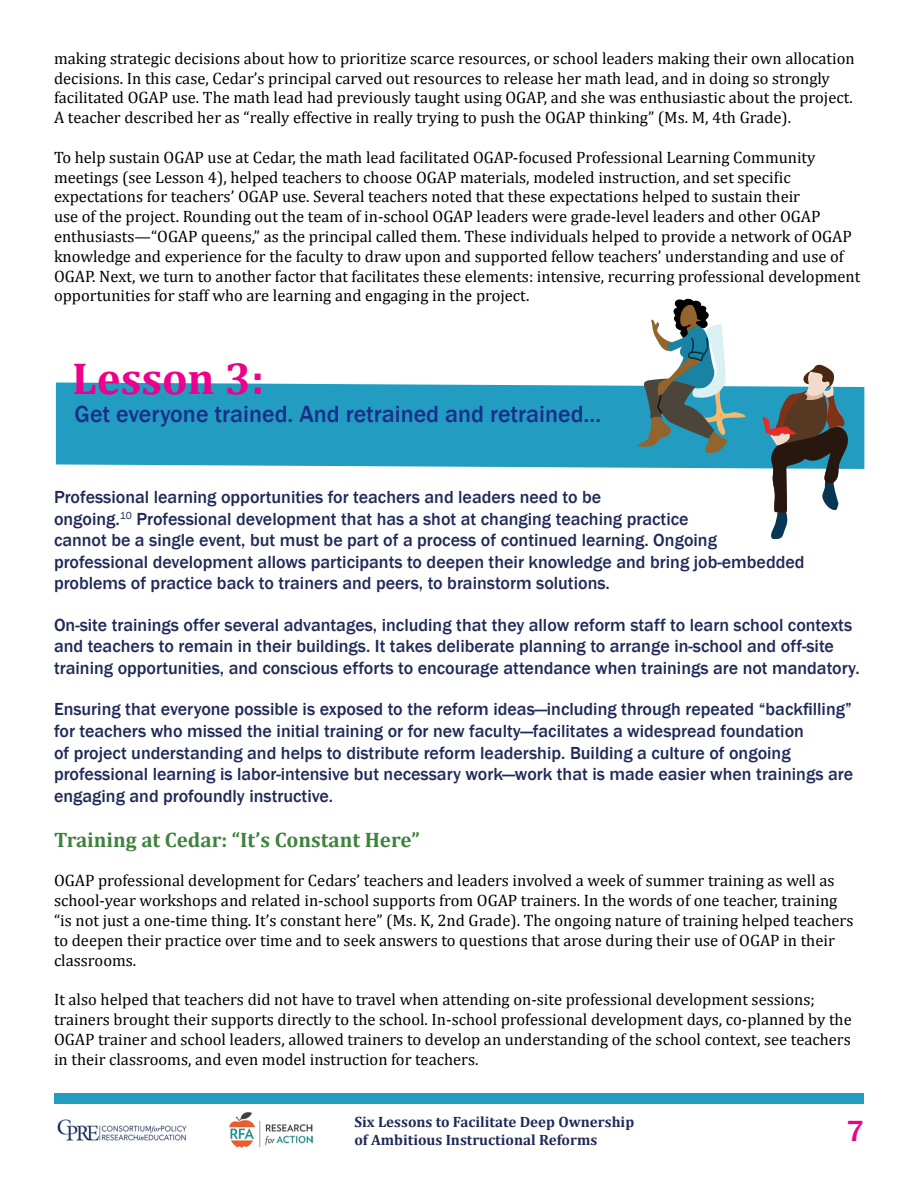
<style>
.page{position:relative;width:918px;height:1188px;background:#fff}
.page>*{position:absolute;margin:0;border:0;box-sizing:border-box;transform-origin:0 0}
.t1{font:700 45px "Cambria";color:#ec008c}
.t2{font:500 30px "Franklin Gothic";color:#ec008c}
.t3{font:500 24px "Franklin Gothic";color:#18308a}
.t4{font:700 21px "Cambria";color:#3f823d}
.t5{font:500 18px/21.6px "Franklin Gothic";color:#1f2a58}
.t6{font:16.5px/19.8px "Cambria";color:#000}
.t7{font:700 15px/18px "Cambria";color:#1f2a58}
</style>
<div class="page">
<div style="left:54px;top:1094px;width:810px;height:10px;background:#229dc1"></div>
<img style="left:57px;top:1119px;width:130px;height:22px">
<img style="left:229px;top:1112px;width:84px;height:36px">
<div style="left:56px;top:383px;width:808px;height:86px;background:#229dc1"></div>
<svg style="left:638px;top:298px;width:108px;height:156px"></svg>
<svg style="left:762px;top:364px;width:86px;height:175px"></svg>
<p class="t6" style="left:54px;top:48px;width:802px">making strategic decisions about how to prioritize scarce resources, or school leaders making their own allocation decisions. In this case, Cedar’s principal carved out resources to release her math lead, and in doing so strongly facilitated OGAP use. The math lead had previously taught using OGAP, and she was enthusiastic about the project.<br>A teacher described her as “really effective in really trying to push the OGAP thinking” (Ms. M, 4th Grade).</p>
<p class="t6" style="left:54px;top:147px;width:808px">To help sustain OGAP use at Cedar, the math lead facilitated OGAP-focused Professional Learning Community meetings (see Lesson 4), helped teachers to choose OGAP materials, modeled instruction, and set specific expectations for teachers’ OGAP use. Several teachers noted that these expectations helped to sustain their<br>use of the project. Rounding out the team of in-school OGAP leaders were grade-level leaders and other OGAP enthusiasts—“OGAP queens,” as the principal called them. These individuals helped to provide a network of OGAP knowledge and experience for the faculty to draw upon and supported fellow teachers’ understanding and use of OGAP. Next, we turn to another factor that facilitates these elements: intensive, recurring professional development opportunities for staff who are learning and engaging in the project.</p>
<h1 class="t1" style="left:72px;top:351px;width:193px">Lesson 3:</h1>
<h3 class="t3" style="left:75px;top:399px;width:528px">Get everyone trained. And retrained and retrained…</h3>
<p class="t5" style="left:54px;top:486px;width:752px">Professional learning opportunities for teachers and leaders need to be<br>ongoing.<sup>10</sup> Professional development that has a shot at changing teaching practice<br>cannot be a single event, but must be part of a process of continued learning. Ongoing professional development allows participants to deepen their knowledge and bring job-embedded problems of practice back to trainers and peers, to brainstorm solutions.</p>
<p class="t5" style="left:54px;top:614px;width:807px">On-site trainings offer several advantages, including that they allow reform staff to learn school contexts and teachers to remain in their buildings. It takes deliberate planning to arrange in-school and off-site training opportunities, and conscious efforts to encourage attendance when trainings are not mandatory.</p>
<p class="t5" style="left:54px;top:699px;width:801px">Ensuring that everyone possible is exposed to the reform ideas—including through repeated “backfilling” for teachers who missed the initial training or for new faculty—facilitates a widespread foundation<br>of project understanding and helps to distribute reform leadership. Building a culture of ongoing professional learning is labor-intensive but necessary work—work that is made easier when trainings are engaging and profoundly instructive.</p>
<p class="t4" style="left:54px;top:827px;width:367px">Training at Cedar: “It’s Constant Here”</p>
<p class="t6" style="left:54px;top:871px;width:801px">OGAP professional development for Cedars’ teachers and leaders involved a week of summer training as well as school-year workshops and related in-school supports from OGAP trainers. In the words of one teacher, training “is not just a one-time thing. It’s constant here” (Ms. K, 2nd Grade). The ongoing nature of training helped teachers to deepen their practice over time and to seek answers to questions that arose during their use of OGAP in their classrooms.</p>
<p class="t6" style="left:54px;top:990px;width:799px">It also helped that teachers did not have to travel when attending on-site professional development sessions; trainers brought their supports directly to the school. In-school professional development days, co-planned by the OGAP trainer and school leaders, allowed trainers to develop an understanding of the school context, see teachers in their classrooms, and even model instruction for teachers.</p>
<p class="t7" style="left:354px;top:1113px;width:281px">Six Lessons to Facilitate Deep Ownership of Ambitious Instructional Reforms</p>
<h2 class="t2" style="left:847px;top:1112px;width:19px">7</h2>
</div>
